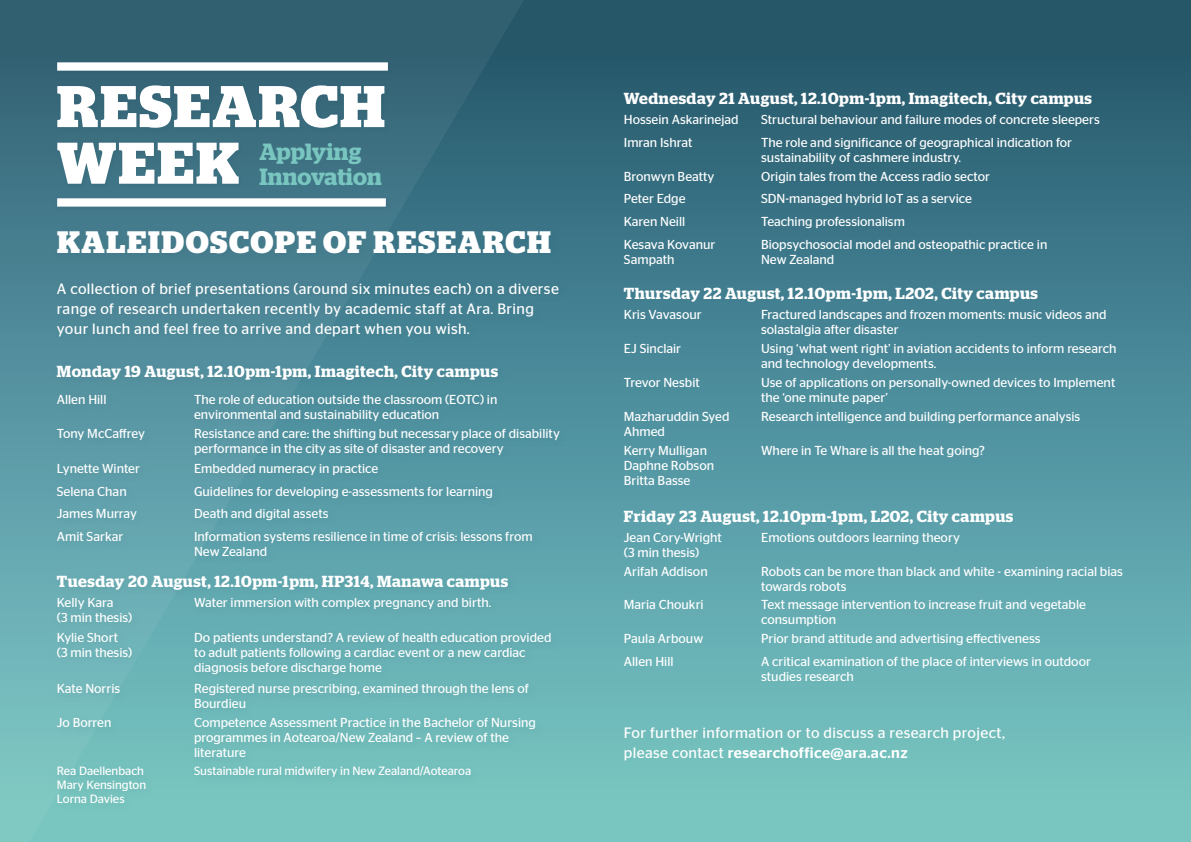
<style>
.page{position:relative;width:1191px;height:842px;background:#fff}
.page>*{position:absolute;margin:0;border:0;box-sizing:border-box;transform-origin:0 0}
.t1{font:700 58.6px/56.6px "Stag";letter-spacing:.035em;color:#fff}
.t2{font:700 31px "Stag";letter-spacing:.055em;color:#fff}
.t3{font:600 23.5px/24.9px "Stag";letter-spacing:.005em;color:#79c6c0}
.t4{font:600 16px "Stag";letter-spacing:.035em;color:#fff}
.t5{font:15px/20px "Stag Sans";letter-spacing:.025em;color:#fff}
.t6{font:13px/15px "Stag Sans";color:#fff}
.t7{font:12px/14px "Stag Sans";color:#fff}
.s1{font-weight:500}
</style>
<div class="page">
<div style="left:0;top:0;width:1191px;height:842px;background:linear-gradient(to bottom,#21536b,#7dcdca)"></div>
<svg style="left:0;top:0;width:553px;height:842px;background:#48818e"></svg>
<div style="left:52px;top:226px;width:517px;height:588px;background:#255769;opacity:.15"></div>
<div style="left:55px;top:83px;width:334px;height:106px;background:#386c7d"></div>
<div style="left:55px;top:60px;width:338px;height:16px;background:#326173"></div>
<div style="left:57px;top:62px;width:331px;height:9px;background:#fff"></div>
<div style="left:55px;top:196px;width:336px;height:16px;background:#417688"></div>
<div style="left:57px;top:198px;width:329px;height:9px;background:#fff"></div>
<h1 class="t1" style="left:57px;top:78px;width:330px">RESEARCH<br>WEEK</h1>
<h3 class="t3" style="left:259px;top:139px;width:124px">Applying<br>Innovation</h3>
<h2 class="t2" style="left:57px;top:224px;width:495px">KALEIDOSCOPE OF RESEARCH</h2>
<p class="t5" style="left:57px;top:278px;width:503px">A collection of brief presentations (around six minutes each) on a diverse range of research undertaken recently by academic staff at Ara. Bring your lunch and feel free to arrive and depart when you wish.</p>
<p class="t4" style="left:57px;top:362px;width:443px">Monday 19 August, 12.10pm-1pm, Imagitech, City campus</p>
<p class="t6" style="left:57px;top:392px;width:51px">Allen Hill</p>
<p class="t6" style="left:194px;top:392px;width:305px">The role of education outside the classroom (EOTC) in environmental and sustainability education</p>
<p class="t6" style="left:57px;top:426px;width:90px">Tony McCaffrey</p>
<p class="t6" style="left:194px;top:426px;width:367px">Resistance and care: the shifting but necessary place of disability performance in the city as site of disaster and recovery</p>
<p class="t6" style="left:57px;top:461px;width:85px">Lynette Winter</p>
<p class="t6" style="left:194px;top:461px;width:186px">Embedded numeracy in practice</p>
<p class="t6" style="left:57px;top:483px;width:71px">Selena Chan</p>
<p class="t6" style="left:194px;top:483px;width:300px">Guidelines for developing e-assessments for learning</p>
<p class="t6" style="left:57px;top:506px;width:82px">James Murray</p>
<p class="t6" style="left:194px;top:506px;width:136px">Death and digital assets</p>
<p class="t6" style="left:57px;top:529px;width:68px">Amit Sarkar</p>
<p class="t6" style="left:194px;top:529px;width:340px">Information systems resilience in time of crisis: lessons from<br>New Zealand</p>
<p class="t4" style="left:57px;top:572px;width:453px">Tuesday 20 August, 12.10pm-1pm, HP314, Manawa campus</p>
<p class="t6" style="left:57px;top:595px;width:77px">Kelly Kara<br>(3 min thesis)</p>
<p class="t6" style="left:194px;top:595px;width:299px">Water immersion with complex pregnancy and birth.</p>
<p class="t6" style="left:57px;top:629px;width:77px">Kylie Short<br>(3 min thesis)</p>
<p class="t6" style="left:194px;top:629px;width:359px">Do patients understand? A review of health education provided to adult patients following a cardiac event or a new cardiac diagnosis before discharge home</p>
<p class="t6" style="left:57px;top:681px;width:65px">Kate Norris</p>
<p class="t6" style="left:194px;top:681px;width:336px">Registered nurse prescribing, examined through the lens of<br>Bourdieu</p>
<p class="t6" style="left:57px;top:715px;width:56px">Jo Borren</p>
<p class="t6" style="left:194px;top:715px;width:343px">Competence Assessment Practice in the Bachelor of Nursing programmes in Aotearoa/New Zealand – A review of the literature</p>
<p class="t7" style="left:57px;top:764px;width:91px">Rea Daellenbach<br>Mary Kensington<br>Lorna Davies</p>
<p class="t7" style="left:194px;top:764px;width:279px">Sustainable rural midwifery in New Zealand/Aotearoa</p>
<p class="t4" style="left:624px;top:89px;width:470px">Wednesday 21 August, 12.10pm-1pm, Imagitech, City campus</p>
<p class="t6" style="left:624px;top:112px;width:116px">Hossein Askarinejad</p>
<p class="t6" style="left:761px;top:112px;width:340px">Structural behaviour and failure modes of concrete sleepers</p>
<p class="t6" style="left:624px;top:135px;width:70px">Imran Ishrat</p>
<p class="t6" style="left:761px;top:135px;width:312px">The role and significance of geographical indication for sustainability of cashmere industry.</p>
<p class="t6" style="left:624px;top:169px;width:92px">Bronwyn Beatty</p>
<p class="t6" style="left:761px;top:169px;width:230px">Origin tales from the Access radio sector</p>
<p class="t6" style="left:624px;top:191px;width:63px">Peter Edge</p>
<p class="t6" style="left:761px;top:191px;width:212px">SDN-managed hybrid IoT as a service</p>
<p class="t6" style="left:624px;top:214px;width:63px">Karen Neill</p>
<p class="t6" style="left:761px;top:214px;width:145px">Teaching professionalism</p>
<p class="t6" style="left:624px;top:237px;width:93px">Kesava Kovanur<br>Sampath</p>
<p class="t6" style="left:761px;top:237px;width:288px">Biopsychosocial model and osteopathic practice in<br>New Zealand</p>
<p class="t4" style="left:624px;top:284px;width:416px">Thursday 22 August, 12.10pm-1pm, L202, City campus</p>
<p class="t6" style="left:624px;top:307px;width:79px">Kris Vavasour</p>
<p class="t6" style="left:761px;top:307px;width:347px">Fractured landscapes and frozen moments: music videos and solastalgia after disaster</p>
<p class="t6" style="left:624px;top:341px;width:59px">EJ Sinclair</p>
<p class="t6" style="left:761px;top:341px;width:357px">Using ‘what went right’ in aviation accidents to inform research and technology developments.</p>
<p class="t6" style="left:624px;top:375px;width:77px">Trevor Nesbit</p>
<p class="t6" style="left:761px;top:375px;width:356px">Use of applications on personally-owned devices to Implement the ‘one minute paper’</p>
<p class="t6" style="left:624px;top:409px;width:107px">Mazharuddin Syed<br>Ahmed</p>
<p class="t6" style="left:761px;top:409px;width:321px">Research intelligence and building performance analysis</p>
<p class="t6" style="left:624px;top:443px;width:92px">Kerry Mulligan<br>Daphne Robson<br>Britta Basse</p>
<p class="t6" style="left:761px;top:443px;width:225px">Where in Te Whare is all the heat going?</p>
<p class="t4" style="left:624px;top:507px;width:391px">Friday 23 August, 12.10pm-1pm, L202, City campus</p>
<p class="t6" style="left:624px;top:529px;width:99px">Jean Cory-Wright (3 min thesis)</p>
<p class="t6" style="left:761px;top:529px;width:200px">Emotions outdoors learning theory</p>
<p class="t6" style="left:624px;top:563px;width:85px">Arifah Addison</p>
<p class="t6" style="left:761px;top:563px;width:363px">Robots can be more than black and white - examining racial bias towards robots</p>
<p class="t6" style="left:624px;top:597px;width:81px">Maria Choukri</p>
<p class="t6" style="left:761px;top:597px;width:326px">Text message intervention to increase fruit and vegetable consumption</p>
<p class="t6" style="left:624px;top:631px;width:81px">Paula Arbouw</p>
<p class="t6" style="left:761px;top:631px;width:281px">Prior brand attitude and advertising effectiveness</p>
<p class="t6" style="left:624px;top:654px;width:51px">Allen Hill</p>
<p class="t6" style="left:761px;top:654px;width:331px">A critical examination of the place of interviews in outdoor studies research</p>
<p class="t5" style="left:624px;top:722px;width:383px">For further information or to discuss a research project, please contact <span class="s1">researchoffice@ara.ac.nz</span></p>
</div>
